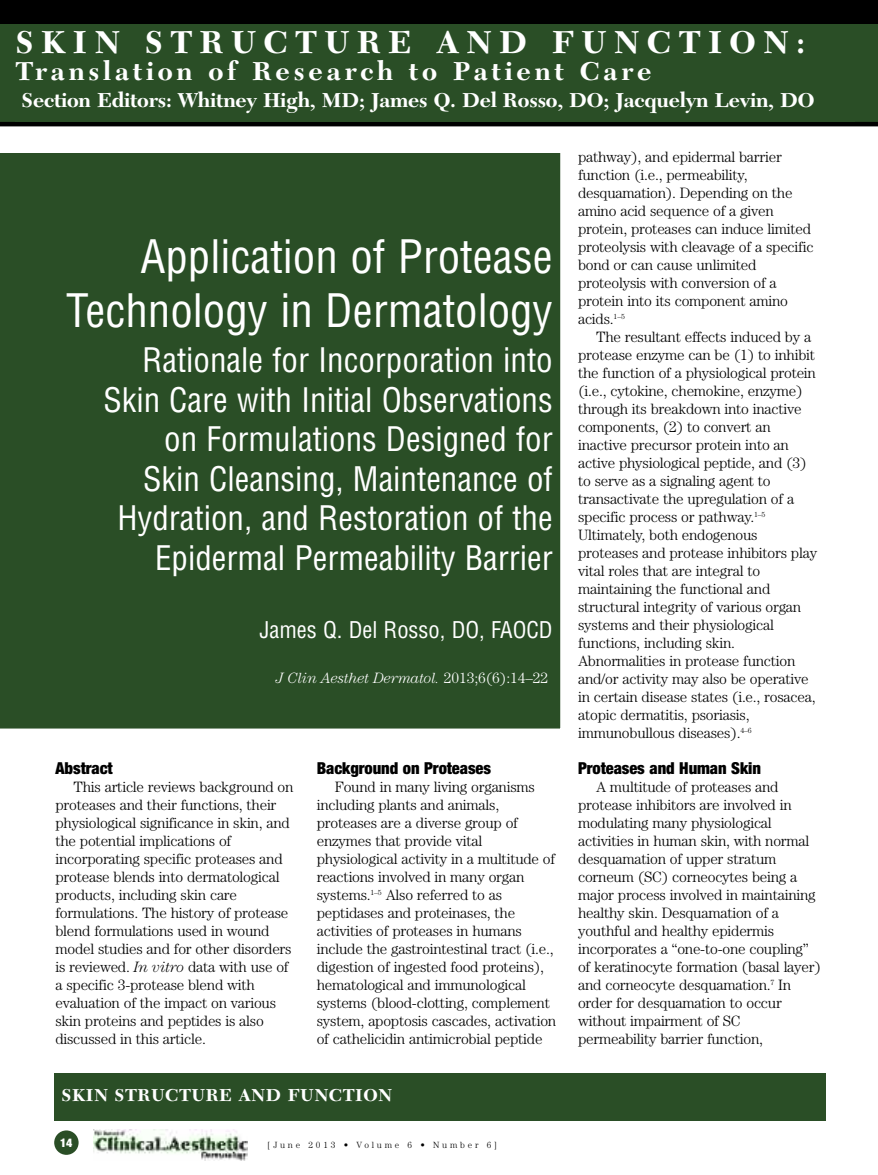
<style>
.page{position:relative;width:878px;height:1175px;background:#fff}
.page>*{position:absolute;margin:0;border:0;box-sizing:border-box;transform-origin:0 0}
.t1{font:condensed 45px/54px "Helvetica";color:#fff;text-align:right}
.t2{font:condensed 33px/39.6px "Helvetica";color:#fff;text-align:right}
.t3{font:700 33px "New Caledonia";letter-spacing:.22em;color:#fff}
.t4{font:700 27px "New Caledonia";letter-spacing:.14em;color:#fff}
.t5{font:condensed 22.5px "Helvetica";color:#fff}
.t6{font:700 21px "New Caledonia";letter-spacing:-.01em;color:#fff}
.t7{font:700 18px "New Caledonia";letter-spacing:.03em;color:#fff}
.t8{font:900 condensed 16.5px "Helvetica Neue LT Std";letter-spacing:-.005em;color:#000}
.t9{font:300 15px/18px "Century Std";letter-spacing:-.015em;color:#000}
.t10{font:italic 300 15px "Century Std";letter-spacing:-.01em;color:#fff}
.t11{font:900 condensed 12px "Helvetica Neue LT Std";color:#fff}
.t12{font:300 9px "Century Std";letter-spacing:.31em;color:#000}
.s1{font-style:normal}
.s2{font-style:italic}
</style>
<div class="page">
<div style="left:54px;top:1130px;width:25px;height:24px;background:#2a4e26;border-radius:50%"></div>
<img style="left:93px;top:1129px;width:155px;height:31px">
<div style="left:54px;top:1073px;width:771px;height:47px;background:#2a4e26"></div>
<div style="left:0;top:0;width:878px;height:122px;background:#2a4e26"></div>
<hr style="left:0;top:122px;width:878px;height:4px;background:#000">
<div style="left:0;top:0;width:878px;height:24px;background:#000"></div>
<div style="left:0;top:153px;width:561px;height:576px;background:#2a4e26"></div>
<h2 class="t3" style="left:15px;top:28px;width:791px">SKIN STRUCTURE AND FUNCTION:</h2>
<h3 class="t4" style="left:15px;top:60px;width:637px">Translation of Research to Patient Care</h3>
<h3 class="t6" style="left:22px;top:91px;width:794px">Section Editors: Whitney High, MD; James Q. Del Rosso, DO; Jacquelyn Levin, DO</h3>
<h1 class="t1" style="left:66px;top:230px;width:488px">Application of Protease<br>Technology in Dermatology</h1>
<h2 class="t2" style="left:103px;top:341px;width:451px">Rationale for Incorporation into Skin Care with Initial Observations on Formulations Designed for Skin Cleansing, Maintenance of Hydration, and Restoration of the Epidermal Permeability Barrier</h2>
<h3 class="t5" style="left:259px;top:617px;width:295px">James Q. Del Rosso, DO, FAOCD</h3>
<p class="t10" style="left:276px;top:672px;width:274px">J Clin Aesthet Dermatol. <span class="s1">2013;6(6):14–22</span></p>
<p class="t8" style="left:56px;top:762px;width:59px">Abstract</p>
<p class="t9" style="left:55px;top:779px;width:240px;text-indent:18px">This article reviews background on proteases and their functions, their physiological significance in skin, and the potential implications of incorporating specific proteases and protease blends into dermatological products, including skin care formulations. The history of protease blend formulations used in wound model studies and for other disorders is reviewed. <span class="s2">In vitro</span> data with use of a specific 3-protease blend with evaluation of the impact on various skin proteins and peptides is also discussed in this article.</p>
<p class="t8" style="left:317px;top:762px;width:176px">Background on Proteases</p>
<p class="t9" style="left:317px;top:779px;width:241px;text-indent:18px">Found in many living organisms including plants and animals, proteases are a diverse group of enzymes that provide vital physiological activity in a multitude of reactions involved in many organ systems.<sup>1–5</sup> Also referred to as peptidases and proteinases, the activities of proteases in humans include the gastrointestinal tract (i.e., digestion of ingested food proteins), hematological and immunological systems (blood-clotting, complement system, apoptosis cascades, activation of cathelicidin antimicrobial peptide</p>
<p class="t7" style="left:62px;top:1088px;width:332px">SKIN STRUCTURE AND FUNCTION</p>
<p class="t11" style="left:60px;top:1138px;width:14px">14</p>
<p class="t12" style="left:267px;top:1142px;width:231px">[June 2013 • Volume 6 • Number 6]</p>
<p class="t9" style="left:578px;top:149px;width:237px">pathway), and epidermal barrier function (i.e., permeability, desquamation). Depending on the amino acid sequence of a given protein, proteases can induce limited proteolysis with cleavage of a specific bond or can cause unlimited proteolysis with conversion of a protein into its component amino acids.<sup>1–5</sup></p>
<p class="t9" style="left:578px;top:329px;width:240px;text-indent:18px">The resultant effects induced by a protease enzyme can be (1) to inhibit the function of a physiological protein (i.e., cytokine, chemokine, enzyme) through its breakdown into inactive components, (2) to convert an inactive precursor protein into an active physiological peptide, and (3) to serve as a signaling agent to transactivate the upregulation of a specific process or pathway.<sup>1–5<br></sup>Ultimately, both endogenous proteases and protease inhibitors play vital roles that are integral to maintaining the functional and structural integrity of various organ systems and their physiological functions, including skin.<br>Abnormalities in protease function and/or activity may also be operative in certain disease states (i.e., rosacea, atopic dermatitis, psoriasis, immunobullous diseases).<sup>4–6</sup></p>
<p class="t8" style="left:578px;top:762px;width:184px">Proteases and Human Skin</p>
<p class="t9" style="left:578px;top:779px;width:244px;text-indent:18px">A multitude of proteases and protease inhibitors are involved in modulating many physiological activities in human skin, with normal desquamation of upper stratum corneum (SC) corneocytes being a major process involved in maintaining healthy skin. Desquamation of a youthful and healthy epidermis incorporates a “one-to-one coupling” of keratinocyte formation (basal layer) and corneocyte desquamation.<sup>7</sup> In order for desquamation to occur without impairment of SC permeability barrier function,</p>
</div>
